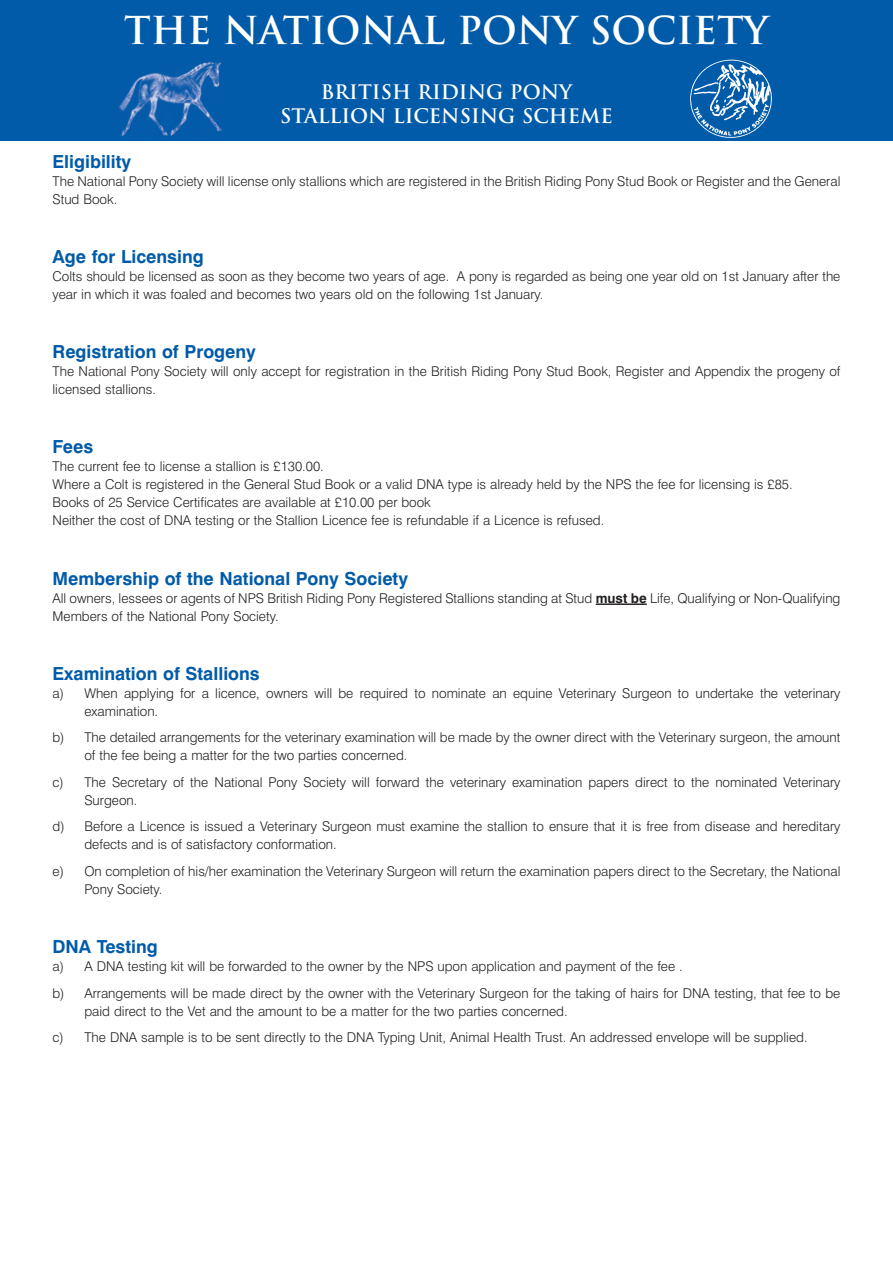
<style>
.page{position:relative;width:893px;height:1263px;background:#fff}
.page>*{position:absolute;margin:0;border:0;box-sizing:border-box;transform-origin:0 0}
.t1{font:700 37.5px "Trajan";color:#fff}
.t2{font:700 19.5px/23.4px "Trajan";color:#fff;text-align:center}
.t3{font:700 18px "Swiss 721 BT";color:#015ba9}
.t4{font:300 13.5px/18px "Swiss 721 BT";color:#231f20}
.s1{font-weight:700}
</style>
<div class="page">
<div style="left:0;top:0;width:893px;height:140px;background:#015ba9"></div>
<img style="left:117px;top:61px;width:107px;height:80px">
<img style="left:687px;top:59px;width:89px;height:82px">
<hr style="left:596px;top:603px;width:51px;height:2px;background:#231f20">
<h1 class="t1" style="left:124px;top:9px;width:646px">THE NATIONAL PONY SOCIETY</h1>
<h2 class="t2" style="left:280px;top:81px;width:334px">BRITISH RIDING PONY<br>STALLION LICENSING SCHEME</h2>
<h3 class="t3" style="left:53px;top:154px;width:80px">Eligibility</h3>
<p class="t4" style="left:53px;top:173px;width:789px">The National Pony Society will license only stallions which are registered in the British Riding Pony Stud Book or Register and the General<br>Stud Book.</p>
<h3 class="t3" style="left:53px;top:249px;width:153px">Age for Licensing</h3>
<p class="t4" style="left:53px;top:268px;width:789px">Colts should be licensed as soon as they become two years of age. A pony is regarded as being one year old on 1st January after the year in which it was foaled and becomes two years old on the following 1st January.</p>
<h3 class="t3" style="left:53px;top:345px;width:205px">Registration of Progeny</h3>
<p class="t4" style="left:53px;top:364px;width:789px">The National Pony Society will only accept for registration in the British Riding Pony Stud Book, Register and Appendix the progeny of licensed stallions.</p>
<h3 class="t3" style="left:53px;top:440px;width:42px">Fees</h3>
<p class="t4" style="left:53px;top:459px;width:742px">The current fee to license a stallion is £130.00.<br>Where a Colt is registered in the General Stud Book or a valid DNA type is already held by the NPS the fee for licensing is £85.<br>Books of 25 Service Certificates are available at £10.00 per book<br>Neither the cost of DNA testing or the Stallion Licence fee is refundable if a Licence is refused.</p>
<h3 class="t3" style="left:53px;top:571px;width:357px">Membership of the National Pony Society</h3>
<p class="t4" style="left:53px;top:590px;width:789px">All owners, lessees or agents of NPS British Riding Pony Registered Stallions standing at Stud <span class="s1">must be</span> Life, Qualifying or Non-Qualifying<br>Members of the National Pony Society.</p>
<h3 class="t3" style="left:53px;top:666px;width:209px">Examination of Stallions</h3>
<p class="t4" style="left:84px;top:685px;width:758px;text-indent:-32px">a) When applying for a licence, owners will be required to nominate an equine Veterinary Surgeon to undertake the veterinary examination.</p>
<p class="t4" style="left:84px;top:730px;width:757px;text-indent:-32px">b) The detailed arrangements for the veterinary examination will be made by the owner direct with the Veterinary surgeon, the amount of the fee being a matter for the two parties concerned.</p>
<p class="t4" style="left:84px;top:774px;width:757px;text-indent:-32px">c) The Secretary of the National Pony Society will forward the veterinary examination papers direct to the nominated Veterinary<br>Surgeon.</p>
<p class="t4" style="left:84px;top:819px;width:757px;text-indent:-32px">d) Before a Licence is issued a Veterinary Surgeon must examine the stallion to ensure that it is free from disease and hereditary defects and is of satisfactory conformation.</p>
<p class="t4" style="left:84px;top:863px;width:757px;text-indent:-32px">e) On completion of his/her examination the Veterinary Surgeon will return the examination papers direct to the Secretary, the National<br>Pony Society.</p>
<h3 class="t3" style="left:53px;top:940px;width:107px">DNA Testing</h3>
<p class="t4" style="left:53px;top:954px;width:789px;line-height:26.5px">a) A DNA testing kit will be forwarded to the owner by the NPS upon application and payment of the fee .<br>b) Arrangements will be made direct by the owner with the Veterinary Surgeon for the taking of hairs for DNA testing, that fee to be</p>
<p class="t4" style="left:53px;top:999px;width:756px;line-height:26.5px;text-indent:32px">paid direct to the Vet and the amount to be a matter for the two parties concerned.<br>c) The DNA sample is to be sent directly to the DNA Typing Unit, Animal Health Trust. An addressed envelope will be supplied.</p>
</div>
